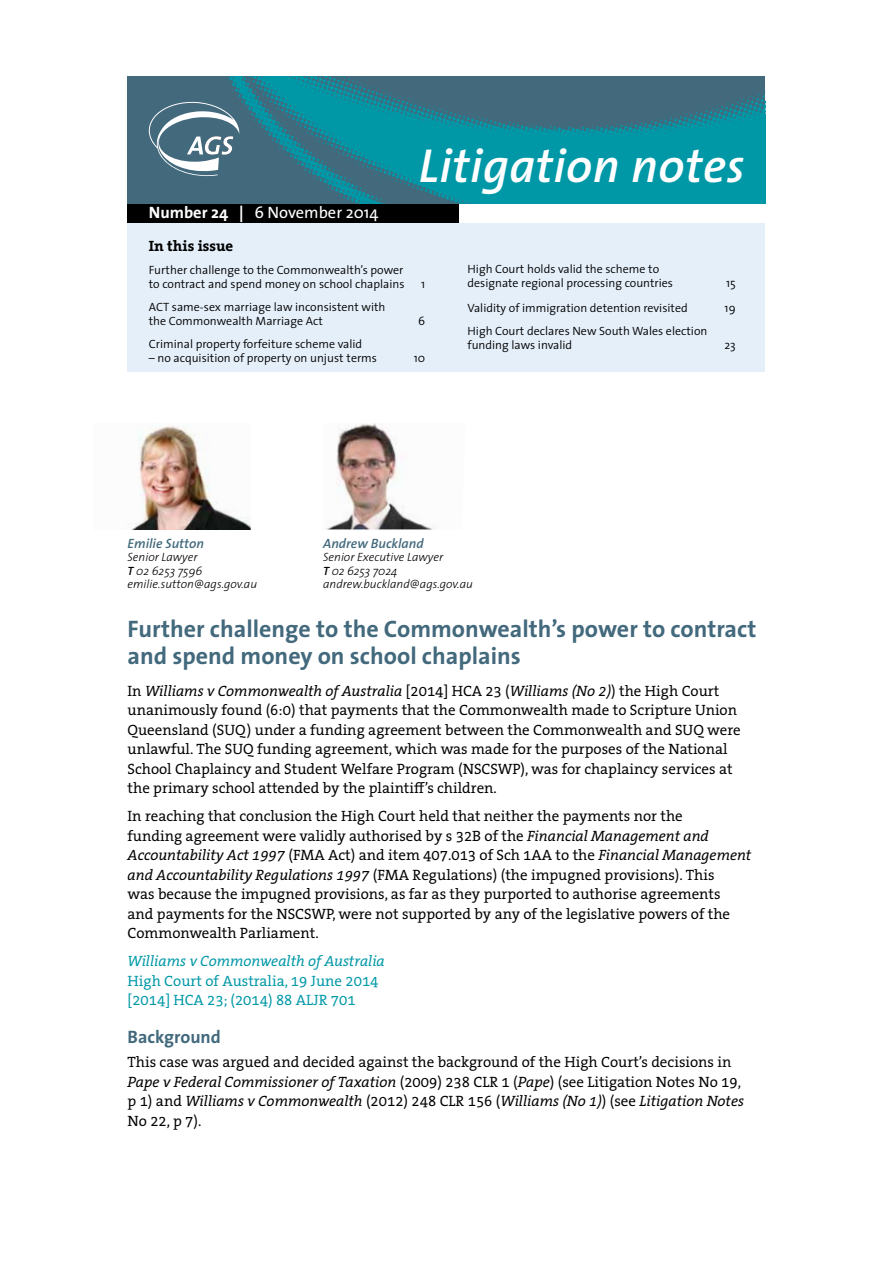
<style>
.page{position:relative;width:893px;height:1263px;background:#fff}
.page>*{position:absolute;margin:0;border:0;box-sizing:border-box;transform-origin:0 0}
.t1{font:italic 600 48px "The Sans";letter-spacing:.01em;color:#fff}
.t2{font:700 24px/27px "The Sans";color:#43697d}
.t3{font:700 18px "The Sans";color:#43697d}
.t4{font:16.5px "The Sans";color:#fff}
.t5{font:15px/19.5px "The Serif Office";color:#000}
.t6{font:15px/19.5px "The Serif Office";color:#0098a7}
.t7{font:italic 15px "The Serif Office";color:#0098a7}
.t8{font:700 15px "The Serif Office";color:#000}
.t9{font:italic 600 13.5px "The Sans";color:#43697d}
.t10{font:300 12px/14.2px "The Sans";color:#000}
.t11{font:italic 300 12px/13.5px "The Sans";color:#000}
.s1{font-weight:700}
.s2{font-family:"The Sans Semi Bold Caps";font-weight:400}
.s3{font-style:italic}
</style>
<div class="page">
<div style="left:128px;top:204px;width:331px;height:20px;background:#000"></div>
<div style="left:128px;top:77px;width:637px;height:127px;background:#43697d"></div>
<svg style="left:149px;top:102px;width:58px;height:74px"></svg>
<img style="left:207px;top:77px;width:558px;height:127px">
<img style="left:326px;top:423px;width:106px;height:106px">
<img style="left:132px;top:426px;width:119px;height:103px">
<div style="left:128px;top:223px;width:637px;height:149px;background:#e5effa"></div>
<p class="t4" style="left:149px;top:199px;width:231px"><span class="s1">Number 24 |</span> 6 November 2014</p>
<p class="t8" style="left:149px;top:237px;width:86px">In this issue</p>
<p class="t10" style="left:149px;top:263px;width:257px">Further challenge to the Commonwealth’s power to contract and spend money on school chaplains</p>
<h1 class="t1" style="left:419px;top:125px;width:327px">Litigation notes</h1>
<p class="t10" style="left:421px;top:277px;width:6px">1</p>
<p class="t10" style="left:467px;top:261px;width:207px">High Court holds valid the scheme to designate regional processing countries</p>
<p class="t10" style="left:726px;top:276px;width:11px">15</p>
<p class="t10" style="left:149px;top:300px;width:238px">ACT same-sex marriage law inconsistent with the Commonwealth Marriage Act</p>
<p class="t10" style="left:418px;top:314px;width:8px">6</p>
<p class="t10" style="left:149px;top:337px;width:215px">Criminal property forfeiture scheme valid</p>
<p class="t10" style="left:149px;top:351px;width:230px">– no acquisition of property on unjust terms</p>
<p class="t10" style="left:414px;top:351px;width:13px">10</p>
<p class="t10" style="left:467px;top:301px;width:222px">Validity of immigration detention revisited</p>
<p class="t10" style="left:725px;top:301px;width:13px">19</p>
<p class="t10" style="left:467px;top:323px;width:241px">High Court declares New South Wales election funding laws invalid</p>
<p class="t10" style="left:724px;top:338px;width:13px">23</p>
<p class="t9" style="left:128px;top:532px;width:78px">Emilie Sutton</p>
<p class="t11" style="left:128px;top:550px;width:131px">Senior Lawyer<br><span class="s2">T</span> 02 6253 7596 emilie.sutton@ags.gov.au</p>
<p class="t9" style="left:323px;top:532px;width:102px">Andrew Buckland</p>
<p class="t11" style="left:323px;top:550px;width:151px">Senior Executive Lawyer<br><span class="s2">T</span> 02 6253 7024 andrew.buckland@ags.gov.au</p>
<h2 class="t2" style="left:128px;top:614px;width:630px">Further challenge to the Commonwealth’s power to contract and spend money on school chaplains</h2>
<p class="t5" style="left:128px;top:681px;width:615px">In <span class="s3">Williams v Commonwealth of Australia</span> [2014] HCA 23 (<span class="s3">Williams (No 2)</span>) the High Court unanimously found (6:0) that payments that the Commonwealth made to Scripture Union Queensland (SUQ) under a funding agreement between the Commonwealth and SUQ were unlawful. The SUQ funding agreement, which was made for the purposes of the National School Chaplaincy and Student Welfare Program (NSCSWP), was for chaplaincy services at the primary school attended by the plaintiff’s children.</p>
<p class="t5" style="left:128px;top:806px;width:625px">In reaching that conclusion the High Court held that neither the payments nor the<br>funding agreement were validly authorised by s 32B of the <span class="s3">Financial Management and Accountability Act 1997</span> (FMA Act) and item 407.013 of Sch 1AA to the <span class="s3">Financial Management and Accountability Regulations 1997</span> (FMA Regulations) (the impugned provisions). This<br>was because the impugned provisions, as far as they purported to authorise agreements<br>and payments for the NSCSWP, were not supported by any of the legislative powers of the Commonwealth Parliament.</p>
<p class="t7" style="left:128px;top:952px;width:259px">Williams v Commonwealth of Australia</p>
<p class="t6" style="left:128px;top:971px;width:252px">High Court of Australia, 19 June 2014 [2014] HCA 23; (2014) 88 ALJR 701</p>
<p class="t3" style="left:128px;top:1022px;width:95px">Background</p>
<p class="t5" style="left:128px;top:1052px;width:618px">This case was argued and decided against the background of the High Court’s decisions in <span class="s3">Pape v Federal Commissioner of Taxation</span> (2009) 238 CLR 1 (<span class="s3">Pape</span>) (see Litigation Notes No 19, p 1) and <span class="s3">Williams v Commonwealth</span> (2012) 248 CLR 156 (<span class="s3">Williams (No 1)</span>) (see <span class="s3">Litigation Notes </span>No 22, p 7).</p>
</div>
